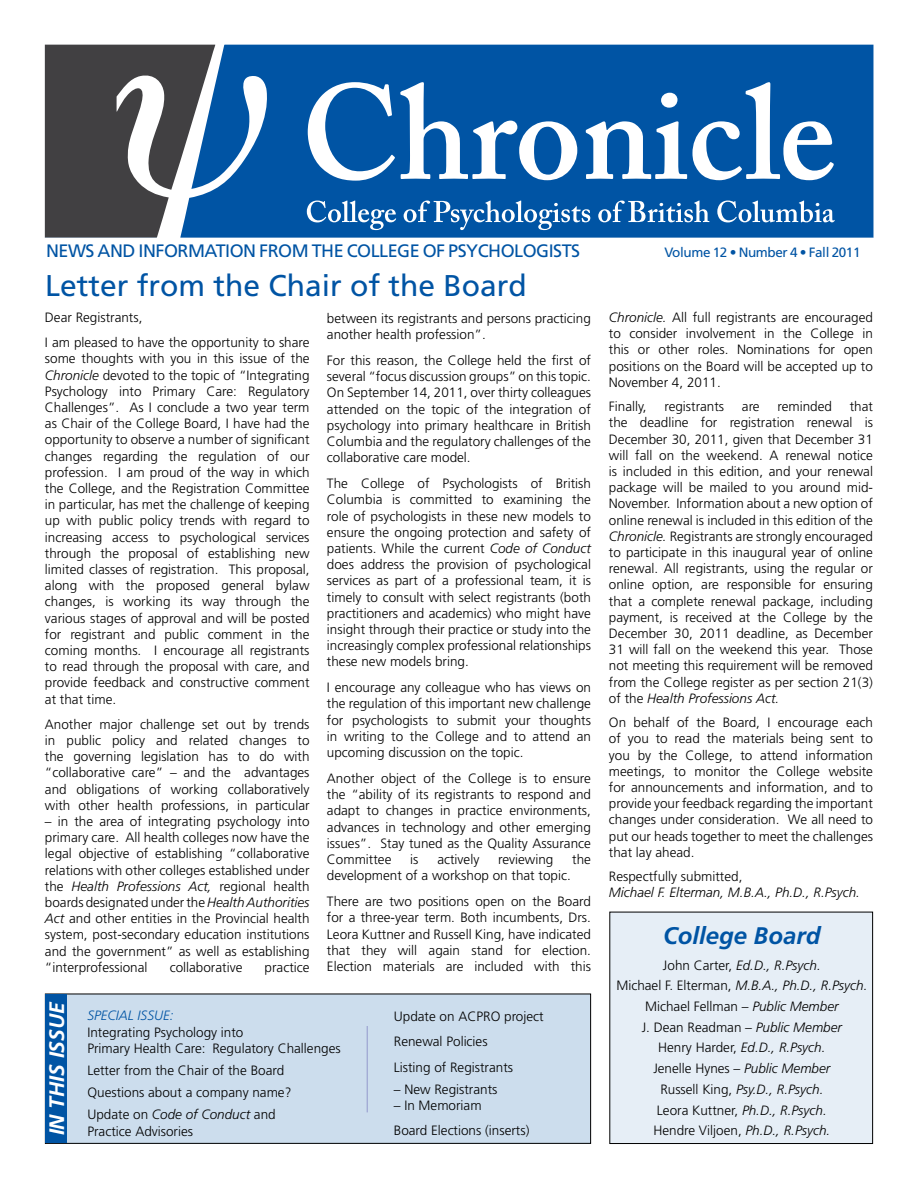
<style>
.page{position:relative;width:918px;height:1188px;background:#fff}
.page>*{position:absolute;margin:0;border:0;box-sizing:border-box;transform-origin:0 0}
.t1{font:30px "Frutiger";color:#0054a4}
.t2{font:italic 700 24px "Frutiger";color:#0054a4}
.t3{font:italic 700 21px "Frutiger";color:#fff}
.t4{font:18px "Frutiger";letter-spacing:-.03em;color:#0054a4}
.t5{font:300 13.5px/16.2px "Frutiger";color:#000;text-align:justify}
.t6{font:italic 300 13.5px/20.7px "Frutiger";color:#000;text-align:center}
.t7{font:13.5px "Frutiger";letter-spacing:-.03em;color:#0054a4}
.t8{font:italic 300 13.5px "Frutiger";color:#0054a4}
.s1{font-style:italic}
.s2{font-style:normal}
</style>
<div class="page">
<div style="left:45px;top:994px;width:546px;height:149px;background:#ccdded"></div>
<div style="left:45px;top:994px;width:546px;height:150px;border:1px solid #000"></div>
<div style="left:46px;top:994px;width:21px;height:149px;background:#0054a4"></div>
<svg style="left:45px;top:44px;width:828px;height:194px;background:#346da4"></svg>
<div style="left:610px;top:912px;width:263px;height:232px;background:#e6eef6"></div>
<div style="left:609px;top:912px;width:264px;height:232px;border:1px solid #000"></div>
<hr style="left:367px;top:1026px;width:1px;height:86px;background:#9398cc">
<h3 class="t4" style="left:46px;top:240px;width:510px">news and information from the COLLEGE OF PSYCHOLOGISTS</h3>
<p class="t7" style="left:664px;top:244px;width:198px">Volume 12 • Number 4 • Fall 2011</p>
<h1 class="t1" style="left:45px;top:267px;width:483px">Letter from the Chair of the Board</h1>
<p class="t5" style="left:45px;top:305px;width:266px;line-height:25.2px">Dear Registrants,<br>I am pleased to have the opportunity to share</p>
<p class="t5" style="left:45px;top:351px;width:266px">some thoughts with you in this issue of the <span class="s1">Chronicle</span> devoted to the topic of “Integrating Psychology into Primary Care: Regulatory Challenges”. As I conclude a two year term as Chair of the College Board, I have had the opportunity to observe a number of significant changes regarding the regulation of our profession. I am proud of the way in which the College, and the Registration Committee in particular, has met the challenge of keeping up with public policy trends with regard to increasing access to psychological services through the proposal of establishing new limited classes of registration. This proposal, along with the proposed general bylaw changes, is working its way through the various stages of approval and will be posted for registrant and public comment in the coming months. I encourage all registrants to read through the proposal with care, and provide feedback and constructive comment at that time.</p>
<p class="t5" style="left:45px;top:716px;width:266px">Another major challenge set out by trends in public policy and related changes to the governing legislation has to do with “collaborative care” – and the advantages and obligations of working collaboratively with other health professions, in particular</p>
<p class="t5" style="left:45px;top:813px;width:266px">– in the area of integrating psychology into primary care. All health colleges now have the legal objective of establishing “collaborative relations with other colleges established under the <span class="s1">Health Professions Act,</span> regional health boards designated under the <span class="s1">Health Authorities Act</span> and other entities in the Provincial health system, post-secondary education institutions and the government” as well as establishing “interprofessional</p>
<p class="t5" style="left:170px;top:959px;width:74px">collaborative</p>
<p class="t5" style="left:265px;top:959px;width:46px">practice</p>
<p class="t5" style="left:327px;top:310px;width:265px">between its registrants and persons practicing another health profession”.</p>
<p class="t5" style="left:327px;top:352px;width:266px">For this reason, the College held the first of several “focus discussion groups” on this topic.<br>On September 14, 2011, over thirty colleagues attended on the topic of the integration of psychology into primary healthcare in British Columbia and the regulatory challenges of the collaborative care model.</p>
<p class="t5" style="left:327px;top:475px;width:266px">The College of Psychologists of British Columbia is committed to examining the role of psychologists in these new models to ensure the ongoing protection and safety of patients. While the current <span class="s1">Code of Conduct </span>does address the provision of psychological services as part of a professional team, it is timely to consult with select registrants (both practitioners and academics) who might have insight through their practice or study into the increasingly complex professional relationships these new models bring.</p>
<p class="t5" style="left:327px;top:679px;width:266px">I encourage any colleague who has views on the regulation of this important new challenge for psychologists to submit your thoughts in writing to the College and to attend an upcoming discussion on the topic.</p>
<p class="t5" style="left:327px;top:770px;width:266px">Another object of the College is to ensure the “ability of its registrants to respond and adapt to changes in practice environments, advances in technology and other emerging issues”. Stay tuned as the Quality Assurance Committee</p>
<p class="t5" style="left:410px;top:851px;width:10px">is</p>
<p class="t5" style="left:437px;top:851px;width:43px">actively</p>
<p class="t5" style="left:498px;top:851px;width:57px">reviewing</p>
<p class="t5" style="left:572px;top:851px;width:20px">the</p>
<p class="t5" style="left:327px;top:863px;width:265px;line-height:26px">development of a workshop on that topic.<br>There are two positions open on the Board</p>
<p class="t5" style="left:327px;top:910px;width:266px">for a three-year term. Both incumbents, Drs.<br>Leora Kuttner and Russell King, have indicated that they will again stand for election.<br>Election materials are included with this</p>
<h3 class="t3" style="left:44px;top:1135px;width:135px;rotate:-90deg">IN THIS ISSUE</h3>
<p class="t5" style="left:394px;top:1004px;width:151px;line-height:25.2px;text-align:left">Update on ACPRO project<br>Renewal Policies<br>Listing of Registrants</p>
<p class="t8" style="left:87px;top:1008px;width:88px">SPECIAL ISSUE:</p>
<p class="t5" style="left:87px;top:1024px;width:255px">Integrating Psychology into<br>Primary Health Care: Regulatory Challenges</p>
<p class="t5" style="left:87px;top:1059px;width:206px;line-height:22.2px;text-align:left">Letter from the Chair of the Board<br>Questions about a company name?<br>Update on <span class="s1">Code of Conduct</span> and</p>
<p class="t5" style="left:87px;top:1123px;width:107px">Practice Advisories</p>
<p class="t5" style="left:394px;top:1081px;width:105px">– New Registrants</p>
<p class="t5" style="left:394px;top:1093px;width:137px;line-height:25.2px">– In Memoriam<br>Board Elections (inserts)</p>
<p class="t5" style="left:609px;top:309px;width:265px"><span class="s1">Chronicle.</span> All full registrants are encouraged to consider involvement in the College in this or other roles. Nominations for open positions on the Board will be accepted up to November 4, 2011.</p>
<p class="t5" style="left:609px;top:398px;width:39px">Finally,</p>
<p class="t5" style="left:664px;top:398px;width:61px">registrants</p>
<p class="t5" style="left:742px;top:398px;width:19px">are</p>
<p class="t5" style="left:777px;top:398px;width:56px">reminded</p>
<p class="t5" style="left:609px;top:398px;width:266px;text-indent:241px">that the deadline for registration renewal is December 30, 2011, given that December 31 will fall on the weekend. A renewal notice is included in this edition, and your renewal package will be mailed to you around mid-November. Information about a new option of online renewal is included in this edition of the <span class="s1">Chronicle.</span> Registrants are strongly encouraged to participate in this inaugural year of online renewal. All registrants, using the regular or online option, are responsible for ensuring that a complete renewal package, including payment, is received at the College by the December 30, 2011 deadline, as December 31 will fall on the weekend this year. Those not meeting this requirement will be removed from the College register as per section 21(3) of the <span class="s1">Health Professions Act.</span></p>
<p class="t5" style="left:609px;top:714px;width:266px">On behalf of the Board, I encourage each of you to read the materials being sent to you by the College, to attend information meetings, to monitor the College website for announcements and information, and to provide your feedback regarding the important changes under consideration. We all need to put our heads together to meet the challenges that lay ahead.</p>
<p class="t5" style="left:609px;top:868px;width:135px">Respectfully submitted,</p>
<p class="t6" style="left:609px;top:882px;width:253px">Michael F. Elterman, M.B.A., Ph.D., R.Psych.</p>
<h2 class="t2" style="left:663px;top:922px;width:159px">College Board</h2>
<p class="t6" style="left:616px;top:955px;width:253px"><span class="s2">John Carter,</span> Ed.D., R.Psych.<br><span class="s2">Michael F. Elterman,</span> M.B.A., Ph.D., R.Psych.<br><span class="s2">Michael Fellman –</span> Public Member<br><span class="s2">J. Dean Readman</span> – Public Member<br><span class="s2">Henry Harder,</span> Ed.D., R.Psych.<br><span class="s2">Jenelle Hynes</span> – Public Member<br><span class="s2">Russell King,</span> Psy.D., R.Psych.<br><span class="s2">Leora Kuttner,</span> Ph.D., R.Psych.<br><span class="s2">Hendre Viljoen,</span> Ph.D., R.Psych.</p>
</div>
